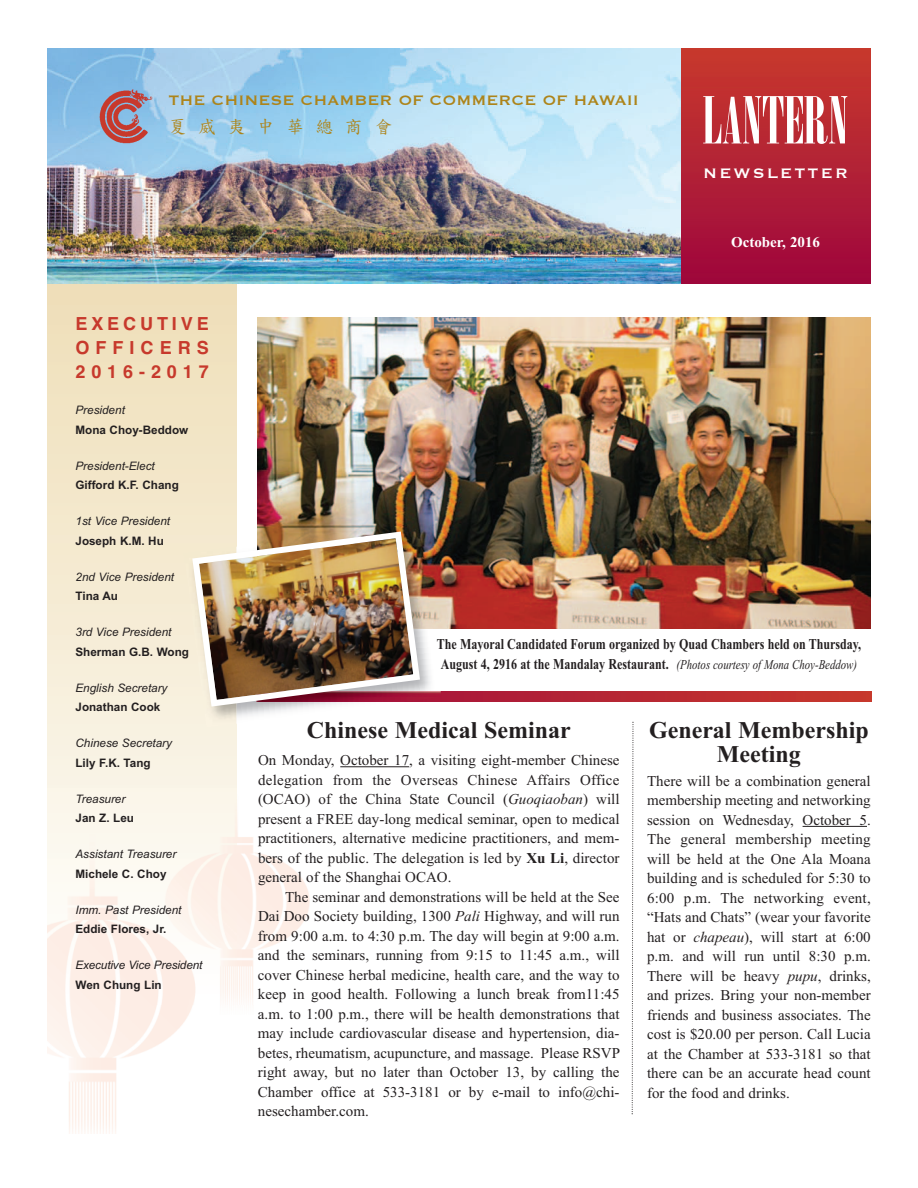
<style>
.page{position:relative;width:918px;height:1188px;background:#fff}
.page>*{position:absolute;margin:0;border:0;box-sizing:border-box;transform-origin:0 0}
.t1{font:64.5px "Onyx";color:#fff}
.t2{font:700 24px/24px "Times New Roman";color:#231f20;text-align:center}
.t3{font:18px "Copperplate";color:#ad841a}
.t4{font:700 18px/24px "Helvetica";letter-spacing:.33em;color:#c7392c;text-align:justify}
.t5{font:18px "Copperplate";letter-spacing:.12em;color:#fff}
.t6{font:18px "DFHK Std Kai W5 HKSCSP U";color:#ad841a}
.t7{font:15px/19.5px "Times New Roman";color:#231f20;text-align:justify}
.t8{font:700 15px/20.1px "Times New Roman";color:#231f20;scale:.8 1}
.t9{font:700 15px "Times New Roman";color:#fff}
.t10{font:italic 11.7px "Arial";color:#231f20}
.t11{font:700 11.7px "Arial";color:#231f20}
.s1{font-weight:400;font-style:italic;font-size:13.5px}
.s2{font-style:italic}
.s3{font-weight:700}
</style>
<div class="page">
<svg style="left:47px;top:283px;width:189px;height:506px;background:#f3e8cd"></svg>
<img style="left:47px;top:789px;width:262px;height:345px">
<img style="left:47px;top:48px;width:635px;height:235px">
<img style="left:98px;top:88px;width:55px;height:56px">
<div style="left:682px;top:48px;width:189px;height:236px;background:linear-gradient(to bottom,#c83a2d,#9e073c)"></div>
<hr style="left:340px;top:766px;width:69px;height:1px;background:#231f20">
<hr style="left:803px;top:826px;width:64px;height:1px;background:#231f20">
<svg style="left:441px;top:692px;width:430px;height:10px;background:#b82832"></svg>
<svg style="left:631px;top:721px;width:3px;height:393px"></svg>
<img style="left:257px;top:317px;width:614px;height:312px">
<img style="left:236px;top:544px;width:205px;height:180px">
<img style="left:184px;top:547px;width:52px;height:181px">
<img style="left:423px;top:692px;width:18px;height:10px">
<img style="left:257px;top:523px;width:176px;height:106px">
<img style="left:189px;top:528px;width:234px;height:182px">
<svg style="left:199px;top:119px;width:16px;height:16px"></svg>
<svg style="left:260px;top:119px;width:12px;height:16px"></svg>
<svg style="left:288px;top:119px;width:14px;height:16px"></svg>
<svg style="left:317px;top:119px;width:15px;height:15px"></svg>
<p class="t3" style="left:168px;top:89px;width:472px">THE CHINESE CHAMBER OF COMMERCE OF HAWAII</p>
<p class="t6" style="left:168px;top:118px;width:78px">- 夷</p>
<p class="t6" style="left:345px;top:118px;width:49px">商 會</p>
<h1 class="t1" style="left:703px;top:83px;width:147px">LANTERN</h1>
<p class="t5" style="left:703px;top:161px;width:146px">NEWSLETTER</p>
<p class="t9" style="left:731px;top:237px;width:90px">October, 2016</p>
<p class="t4" style="left:76px;top:314px;width:135px">EXECUTIVE OFFICERS 2016-2017</p>
<p class="t10" style="left:76px;top:406px;width:51px">President</p>
<p class="t11" style="left:76px;top:425px;width:114px">Mona Choy-Beddow</p>
<p class="t10" style="left:76px;top:461px;width:81px">President-Elect</p>
<p class="t11" style="left:76px;top:481px;width:105px">Gifford K.F. Chang</p>
<p class="t10" style="left:76px;top:517px;width:96px">1st Vice President</p>
<p class="t11" style="left:76px;top:536px;width:90px">Joseph K.M. Hu</p>
<p class="t10" style="left:76px;top:572px;width:100px">2nd Vice President</p>
<p class="t11" style="left:76px;top:592px;width:44px">Tina Au</p>
<p class="t10" style="left:76px;top:628px;width:98px">3rd Vice President</p>
<p class="t11" style="left:76px;top:647px;width:115px">Sherman G.B. Wong</p>
<p class="t10" style="left:76px;top:683px;width:94px">English Secretary</p>
<p class="t11" style="left:76px;top:703px;width:86px">Jonathan Cook</p>
<p class="t10" style="left:76px;top:739px;width:98px">Chinese Secretary</p>
<p class="t11" style="left:76px;top:758px;width:77px">Lily F.K. Tang</p>
<p class="t10" style="left:76px;top:794px;width:51px">Treasurer</p>
<p class="t11" style="left:76px;top:814px;width:60px">Jan Z. Leu</p>
<p class="t10" style="left:76px;top:850px;width:102px">Assistant Treasurer</p>
<p class="t11" style="left:76px;top:869px;width:93px">Michele C. Choy</p>
<p class="t10" style="left:76px;top:905px;width:107px">Imm. Past President</p>
<p class="t11" style="left:76px;top:925px;width:93px">Eddie Flores, Jr.</p>
<p class="t10" style="left:76px;top:961px;width:128px">Executive Vice President</p>
<p class="t11" style="left:76px;top:980px;width:88px">Wen Chung Lin</p>
<p class="t8" style="left:437px;top:635px;width:532px">The Mayoral Candidated Forum organized by Quad Chambers held on Thursday,<br>August 4, 2916 at the Mandalay Restaurant. <span class="s1">(Photos courtesy of Mona Choy-Beddow)</span></p>
<h2 class="t2" style="left:307px;top:721px;width:265px">Chinese Medical Seminar</h2>
<p class="t7" style="left:258px;top:752px;width:363px">On Monday, October 17, a visiting eight-member Chinese delegation from the Overseas Chinese Affairs Office (OCAO) of the China State Council (<span class="s2">Guoqiaoban</span>) will present a FREE day-long medical seminar, open to medical practitioners, alternative medicine practitioners, and mem&shy;bers of the public. The delegation is led by <span class="s3">Xu Li</span>, director general of the Shanghai OCAO.</p>
<p class="t7" style="left:258px;top:888px;width:364px;text-indent:27px">The seminar and demonstrations will be held at the See Dai Doo Society building, 1300 <span class="s2">Pali</span> Highway, and will run from 9:00 a.m. to 4:30 p.m. The day will begin at 9:00 a.m. and the seminars, running from 9:15 to 11:45 a.m., will cover Chinese herbal medicine, health care, and the way to keep in good health. Following a lunch break from11:45 a.m. to 1:00 p.m., there will be health demonstrations that may include cardiovascular disease and hypertension, dia&shy;betes, rheumatism, acupuncture, and massage. Please RSVP right away, but no later than October 13, by calling the Chamber office at 533-3181 or by e-mail to info@chi&shy;nesechamber.com.</p>
<h2 class="t2" style="left:649px;top:720px;width:221px">General Membership<br>Meeting</h2>
<p class="t7" style="left:647px;top:772px;width:225px">There will be a combination general membership meeting and networking session on Wednesday, October 5.<br>The general membership meeting will be held at the One Ala Moana building and is scheduled for 5:30 to 6:00 p.m. The networking event, “Hats and Chats” (wear your favorite hat or <span class="s2">chapeau</span>), will start at 6:00 p.m. and will run until 8:30 p.m.<br>There will be heavy <span class="s2">pupu</span>, drinks, and prizes. Bring your non-member friends and business associates. The cost is $20.00 per person. Call Lucia at the Chamber at 533-3181 so that there can be an accurate head count for the food and drinks.</p>
</div>
